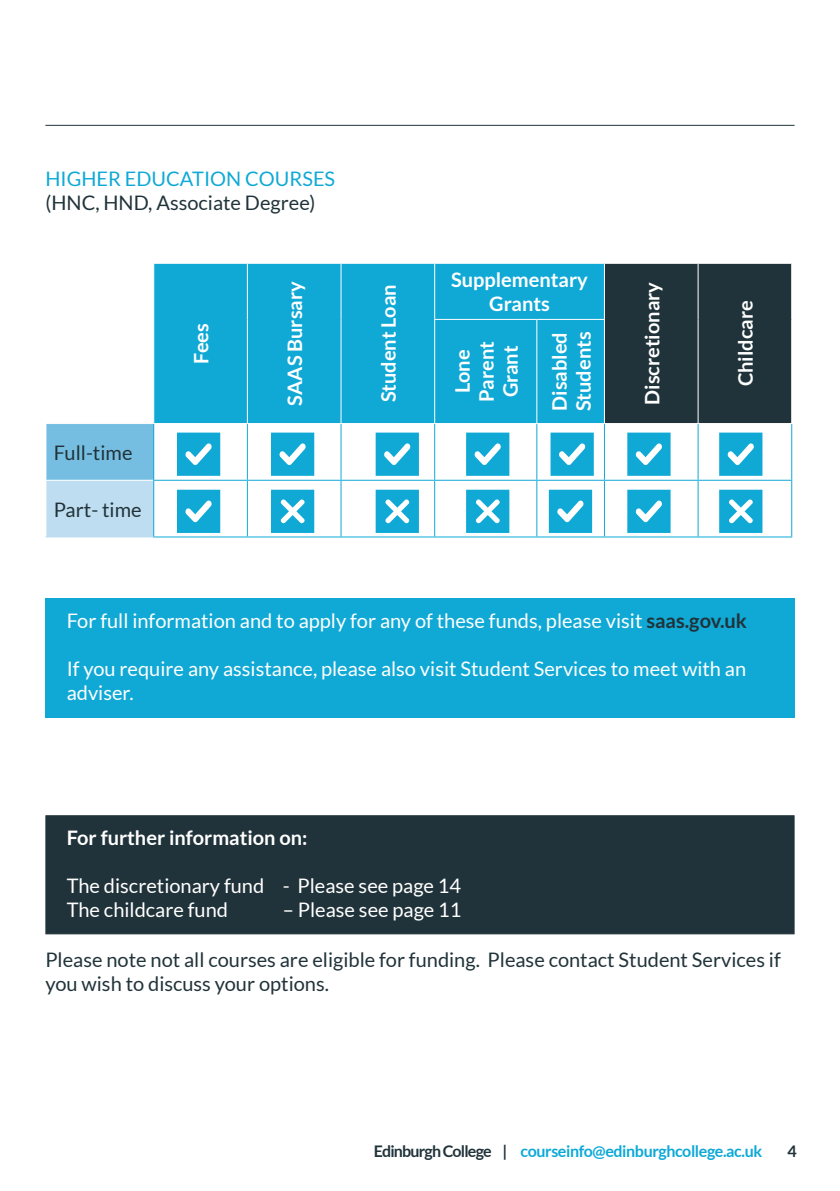
<style>
.page{position:relative;width:840px;height:1191px;background:#fff}
.page>*{position:absolute;margin:0;border:0;box-sizing:border-box;transform-origin:0 0}
.t1{font:20px/24px "Lato";color:#fff}
.t2{font:20px/24px "Lato";color:#21333a}
.t3{font:700 20px/24px "Lato";color:#fff;text-align:center}
.t4{font:20px "Lato";color:#10a9d6}
.t5{font:700 16px "Lato";letter-spacing:-.025em;color:#0ca9d7}
.t6{font:700 16px "Lato";color:#21333a}
.s1{font-weight:700;color:#21333a}
.s2{color:#21333a}
</style>
<div class="page">
<hr style="left:45px;top:125px;width:749px;height:1px;background:#21333a">
<div style="left:154px;top:264px;width:449px;height:159px;background:#10a9d6"></div>
<div style="left:604px;top:264px;width:186px;height:159px;background:#21333a"></div>
<div style="left:46px;top:423px;width:108px;height:57px;background:#76bee1"></div>
<div style="left:46px;top:480px;width:108px;height:57px;background:#beddf0"></div>
<hr style="left:45px;top:423px;width:109px;height:1px;background:#fff">
<hr style="left:153px;top:424px;width:1px;height:56px;background:#10a9d6">
<hr style="left:247px;top:424px;width:1px;height:56px;background:#10a9d6">
<hr style="left:340px;top:424px;width:1px;height:56px;background:#10a9d6">
<hr style="left:434px;top:424px;width:1px;height:56px;background:#10a9d6">
<hr style="left:536px;top:424px;width:1px;height:56px;background:#10a9d6">
<hr style="left:603px;top:424px;width:1px;height:56px;background:#10a9d6">
<hr style="left:697px;top:424px;width:1px;height:56px;background:#10a9d6">
<hr style="left:790px;top:424px;width:1px;height:56px;background:#10a9d6">
<hr style="left:153px;top:480px;width:94px;height:1px;background:#10a9d6">
<hr style="left:247px;top:480px;width:94px;height:1px;background:#10a9d6">
<hr style="left:247px;top:481px;width:1px;height:55px;background:#10a9d6">
<hr style="left:341px;top:480px;width:93px;height:1px;background:#10a9d6">
<hr style="left:340px;top:481px;width:1px;height:55px;background:#10a9d6">
<hr style="left:434px;top:480px;width:102px;height:1px;background:#10a9d6">
<hr style="left:434px;top:481px;width:1px;height:55px;background:#10a9d6">
<hr style="left:536px;top:480px;width:68px;height:1px;background:#10a9d6">
<hr style="left:536px;top:481px;width:1px;height:55px;background:#10a9d6">
<hr style="left:604px;top:480px;width:93px;height:1px;background:#10a9d6">
<hr style="left:603px;top:481px;width:1px;height:55px;background:#10a9d6">
<hr style="left:697px;top:480px;width:94px;height:1px;background:#10a9d6">
<hr style="left:697px;top:481px;width:1px;height:55px;background:#10a9d6">
<hr style="left:790px;top:481px;width:1px;height:55px;background:#10a9d6">
<hr style="left:153px;top:536px;width:94px;height:1px;background:#10a9d6">
<hr style="left:247px;top:536px;width:94px;height:1px;background:#10a9d6">
<hr style="left:341px;top:536px;width:93px;height:1px;background:#10a9d6">
<hr style="left:434px;top:536px;width:102px;height:1px;background:#10a9d6">
<hr style="left:536px;top:536px;width:68px;height:1px;background:#10a9d6">
<hr style="left:604px;top:536px;width:93px;height:1px;background:#10a9d6">
<hr style="left:697px;top:536px;width:94px;height:1px;background:#10a9d6">
<hr style="left:45px;top:480px;width:108px;height:1px;background:#fff">
<hr style="left:153px;top:481px;width:1px;height:55px;background:#10a9d6">
<hr style="left:45px;top:536px;width:108px;height:1px;background:#beddf0">
<hr style="left:247px;top:264px;width:1px;height:55px;background:#fff">
<hr style="left:340px;top:264px;width:1px;height:55px;background:#fff">
<hr style="left:434px;top:264px;width:1px;height:55px;background:#fff">
<hr style="left:697px;top:264px;width:1px;height:55px;background:#fff">
<hr style="left:247px;top:319px;width:1px;height:104px;background:#fff">
<hr style="left:340px;top:319px;width:1px;height:104px;background:#fff">
<hr style="left:434px;top:319px;width:102px;height:1px;background:#fff">
<hr style="left:434px;top:320px;width:1px;height:103px;background:#fff">
<hr style="left:536px;top:319px;width:68px;height:1px;background:#fff">
<hr style="left:536px;top:320px;width:1px;height:103px;background:#fff">
<hr style="left:697px;top:319px;width:1px;height:104px;background:#fff">
<svg style="left:271px;top:490px;width:43px;height:43px;background:#35b6dc"></svg>
<svg style="left:375px;top:490px;width:43px;height:43px;background:#39b7dd"></svg>
<svg style="left:466px;top:490px;width:43px;height:43px;background:#36b6dc"></svg>
<svg style="left:719px;top:490px;width:43px;height:43px;background:#36b6dc"></svg>
<svg style="left:177px;top:490px;width:43px;height:43px;background:#2bb3da"></svg>
<svg style="left:548px;top:490px;width:43px;height:43px;background:#30b4db"></svg>
<svg style="left:627px;top:490px;width:43px;height:43px;background:#2db3db"></svg>
<svg style="left:627px;top:432px;width:43px;height:44px;background:#30b4db"></svg>
<svg style="left:719px;top:432px;width:43px;height:44px;background:#30b4db"></svg>
<svg style="left:550px;top:432px;width:43px;height:44px;background:#32b5db"></svg>
<svg style="left:271px;top:432px;width:43px;height:44px;background:#2fb4db"></svg>
<svg style="left:177px;top:432px;width:43px;height:44px;background:#2fb4db"></svg>
<svg style="left:375px;top:432px;width:43px;height:44px;background:#32b5db"></svg>
<svg style="left:466px;top:432px;width:43px;height:44px;background:#2fb4db"></svg>
<div style="left:45px;top:598px;width:749px;height:119px;background:#10a9d6"></div>
<div style="left:45px;top:815px;width:749px;height:119px;background:#21333a;border:1px solid #21333a"></div>
<p class="t4" style="left:45px;top:168px;width:291px">HIGHER EDUCATION COURSES</p>
<p class="t2" style="left:45px;top:191px;width:271px">(HNC, HND, Associate Degree)</p>
<p class="t2" style="left:54px;top:440px;width:80px">Full-time</p>
<p class="t2" style="left:54px;top:497px;width:89px">Part- time</p>
<p class="t3" style="left:189px;top:364px;width:42px;rotate:-90deg">Fees</p>
<p class="t3" style="left:282px;top:405px;width:126px;rotate:-90deg">SAAS Bursary</p>
<p class="t3" style="left:376px;top:402px;width:120px;rotate:-90deg">Student Loan</p>
<p class="t3" style="left:451px;top:268px;width:138px">Supplementary<br>Grants</p>
<p class="t3" style="left:639px;top:405px;width:124px;rotate:-90deg">Discretionary</p>
<p class="t3" style="left:450px;top:402px;width:62px;rotate:-90deg">Lone<br>Parent<br>Grant</p>
<p class="t3" style="left:546px;top:411px;width:81px;text-align:left;rotate:-90deg">Disabled<br>Students</p>
<p class="t3" style="left:733px;top:386px;width:87px;rotate:-90deg">Childcare</p>
<p class="t1" style="left:67px;top:608px;width:681px">For full information and to apply for any of these funds, please visit <span class="s1">saas.gov.uk</span></p>
<p class="t1" style="left:67px;top:656px;width:680px">If you require any assistance, please also visit Student Services to meet with an adviser.</p>
<p class="t3" style="left:67px;top:825px;width:242px">For further information on:</p>
<p class="t1" style="left:67px;top:873px;width:396px">The discretionary fund - Please see page 14<br>The childcare fund</p>
<p class="t1" style="left:283px;top:897px;width:180px">– Please see page 11</p>
<p class="t2" style="left:45px;top:947px;width:736px">Please note not all courses are eligible for funding. Please contact Student Services if you wish to discuss your options.</p>
<p class="t5" style="left:373px;top:1141px;width:390px"><span class="s2">Edinburgh College |</span> courseinfo@edinburghcollege.ac.uk</p>
<p class="t6" style="left:786px;top:1141px;width:11px">4</p>
</div>
